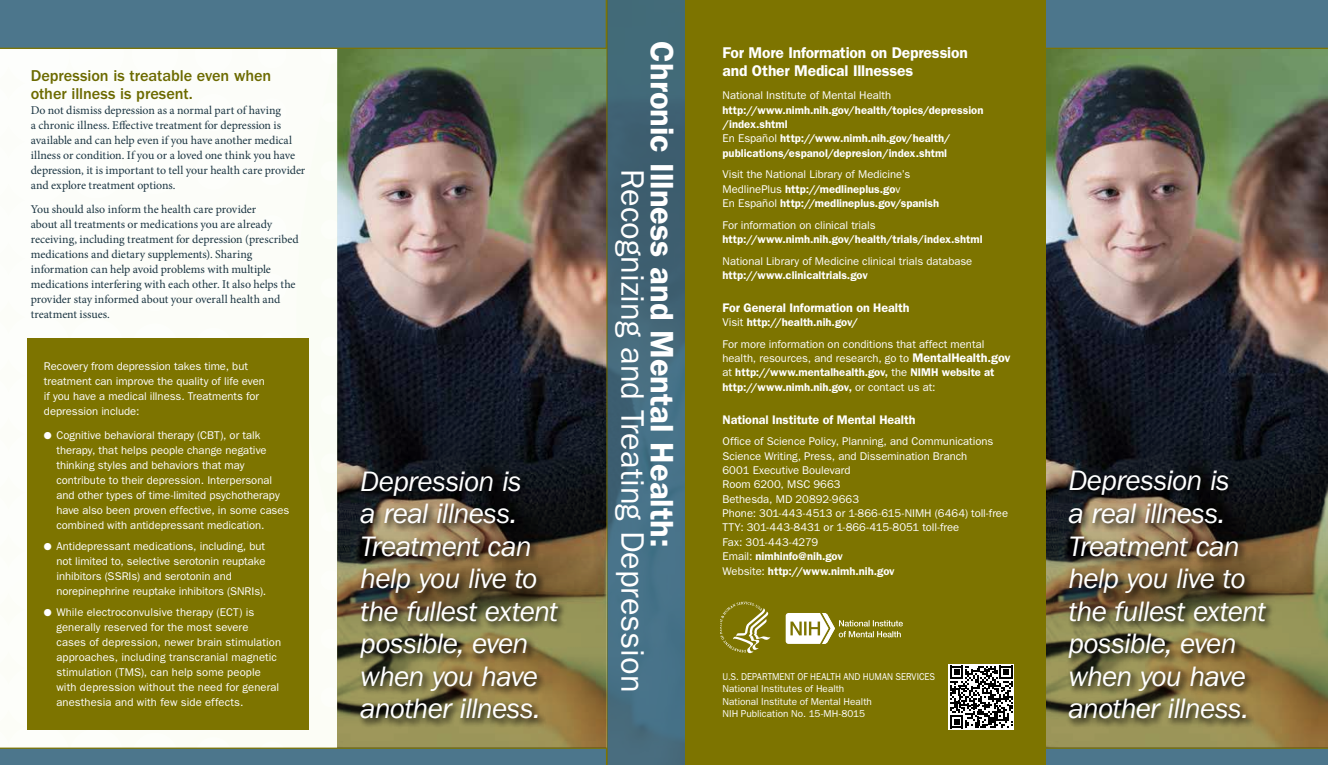
<style>
.page{position:relative;width:1328px;height:765px;background:#fff}
.page>*{position:absolute;margin:0;border:0;box-sizing:border-box;transform-origin:0 0}
.t1{font:32.62px/29.5px "ITC Franklin Gothic Std";color:#fff}
.t2{font:italic 29.12px/32.5px "ITC Franklin Gothic Std";letter-spacing:-.03em;color:#fff}
.t3{font:500 16.25px/17.5px "ITC Franklin Gothic Std";letter-spacing:-.005em;color:#6c6a00}
.t4{font:600 15.62px/17.5px "ITC Franklin Gothic Std";letter-spacing:-.01em;color:#fff}
.t5{font:600 12.5px "ITC Franklin Gothic Std";letter-spacing:-.005em;color:#fff}
.t6{font:11.88px/15px "Minion Pro";letter-spacing:-.005em;color:#1c3643}
.t7{font:11.25px/15px "ITC Franklin Gothic Std";color:#fff}
.t8{font:600 11.25px/14.4px "ITC Franklin Gothic Std";color:#fff}
.t9{font:10px/12.5px "ITC Franklin Gothic Std";color:#fff;scale:.9 1}
.s1{font-weight:600}
.s2{font-weight:400}
.s3{font-weight:600;font-size:12.5px}
</style>
<div class="page">
<img style="left:0;top:0;width:1328px;height:765px">
<h3 class="t3" style="left:31px;top:67px;width:242px">Depression is treatable even when other illness is present.</h3>
<p class="t6" style="left:31px;top:103px;width:276px">Do not dismiss depression as a normal part of having<br>a chronic illness. Effective treatment for depression is available and can help even if you have another medical illness or condition. If you or a loved one think you have depression, it is important to tell your health care provider and explore treatment options.</p>
<p class="t6" style="left:31px;top:202px;width:269px">You should also inform the health care provider<br>about all treatments or medications you are already receiving, including treatment for depression (prescribed medications and dietary supplements). Sharing information can help avoid problems with multiple medications interfering with each other. It also helps the provider stay informed about your overall health and treatment issues.</p>
<p class="t7" style="left:44px;top:359px;width:223px">Recovery from depression takes time, but treatment can improve the quality of life even if you have a medical illness. Treatments for depression include:</p>
<p class="t7" style="left:56px;top:428px;width:234px;text-indent:-12px">● Cognitive behavioral therapy (CBT), or talk therapy, that helps people change negative thinking styles and behaviors that may contribute to their depression. Interpersonal and other types of time-limited psychotherapy have also been proven effective, in some cases combined with antidepressant medication.</p>
<p class="t7" style="left:56px;top:539px;width:211px;text-indent:-12px">● Antidepressant medications, including, but not limited to, selective serotonin reuptake inhibitors (SSRIs) and serotonin and norepinephrine reuptake inhibitors (SNRIs).</p>
<p class="t7" style="left:56px;top:604px;width:226px;text-indent:-12px">● While electroconvulsive therapy (ECT) is generally reserved for the most severe<br>cases of depression, newer brain stimulation approaches, including transcranial magnetic stimulation (TMS), can help some people with depression without the need for general anesthesia and with few side effects.</p>
<p class="t2" style="left:360px;top:465px;width:199px">Depression is<br>a real illness.<br>Treatment can help you live to the fullest extent possible, even when you have another illness.</p>
<h1 class="t1" style="left:676px;top:169px;width:525px;text-indent:-127px;rotate:90deg"><span class="s1">Chronic Illness and Mental Health:<br></span>Recognizing and Treating Depression</h1>
<h3 class="t4" style="left:722px;top:44px;width:247px">For More Information on Depression and Other Medical Illnesses</h3>
<p class="t8" style="left:722px;top:88px;width:262px"><span class="s2">National Institute of Mental Health </span>http://www.nimh.nih.gov/health/topics/depression /index.shtml<br><span class="s2">En Español</span> http://www.nimh.nih.gov/health/ publications/espanol/depresion/index.shtml</p>
<p class="t7" style="left:722px;top:167px;width:218px;line-height:14.4px">Visit the National Library of Medicine’s<br>MedlinePlus <span class="s1">http://medlineplus.go</span>v<br>En Español <span class="s1">http://medlineplus.gov/spanish</span></p>
<p class="t8" style="left:722px;top:218px;width:262px"><span class="s2">For information on clinical trials </span>http://www.nimh.nih.gov/health/trials/index.shtml</p>
<p class="t7" style="left:722px;top:254px;width:251px;line-height:14.4px">National Library of Medicine clinical trials database <span class="s1">http://www.clinicaltrials.gov</span></p>
<p class="t5" style="left:722px;top:300px;width:188px">For General Information on Health</p>
<p class="t8" style="left:722px;top:315px;width:137px"><span class="s2">Visit</span> http://health.nih.gov/</p>
<p class="t7" style="left:722px;top:337px;width:289px;line-height:14.4px">For more information on conditions that affect mental health, resources, and research, go to <span class="s3">MentalHealth.gov </span>at <span class="s1">http://www.mentalhealth.gov,</span> the <span class="s1">NIMH website at http://www.nimh.nih.gov,</span> or contact us at:</p>
<h3 class="t5" style="left:722px;top:412px;width:195px">National Institute of Mental Health</h3>
<p class="t7" style="left:722px;top:434px;width:287px;line-height:14.4px">Office of Science Policy, Planning, and Communications Science Writing, Press, and Dissemination Branch<br>6001 Executive Boulevard<br>Room 6200, MSC 9663<br>Bethesda, MD 20892-9663<br>Phone: 301-443-4513 or 1-866-615-NIMH (6464) toll-free TTY: 301-443-8431 or 1-866-415-8051 toll-free<br>Fax: 301-443-4279<br>Email: <span class="s1">nimhinfo@nih.gov<br></span>Website: <span class="s1">http://www.nimh.nih.gov</span></p>
<p class="t9" style="left:722px;top:670px;width:238px">U.S. DEPARTMENT OF HEALTH AND HUMAN SERVICES National Institutes of Health<br>National Institute of Mental Health<br>NIH Publication No. 15-MH-8015</p>
<h2 class="t2" style="left:1068px;top:465px;width:199px">Depression is<br>a real illness.<br>Treatment can help you live to the fullest extent possible, even when you have another illness.</h2>
</div>
